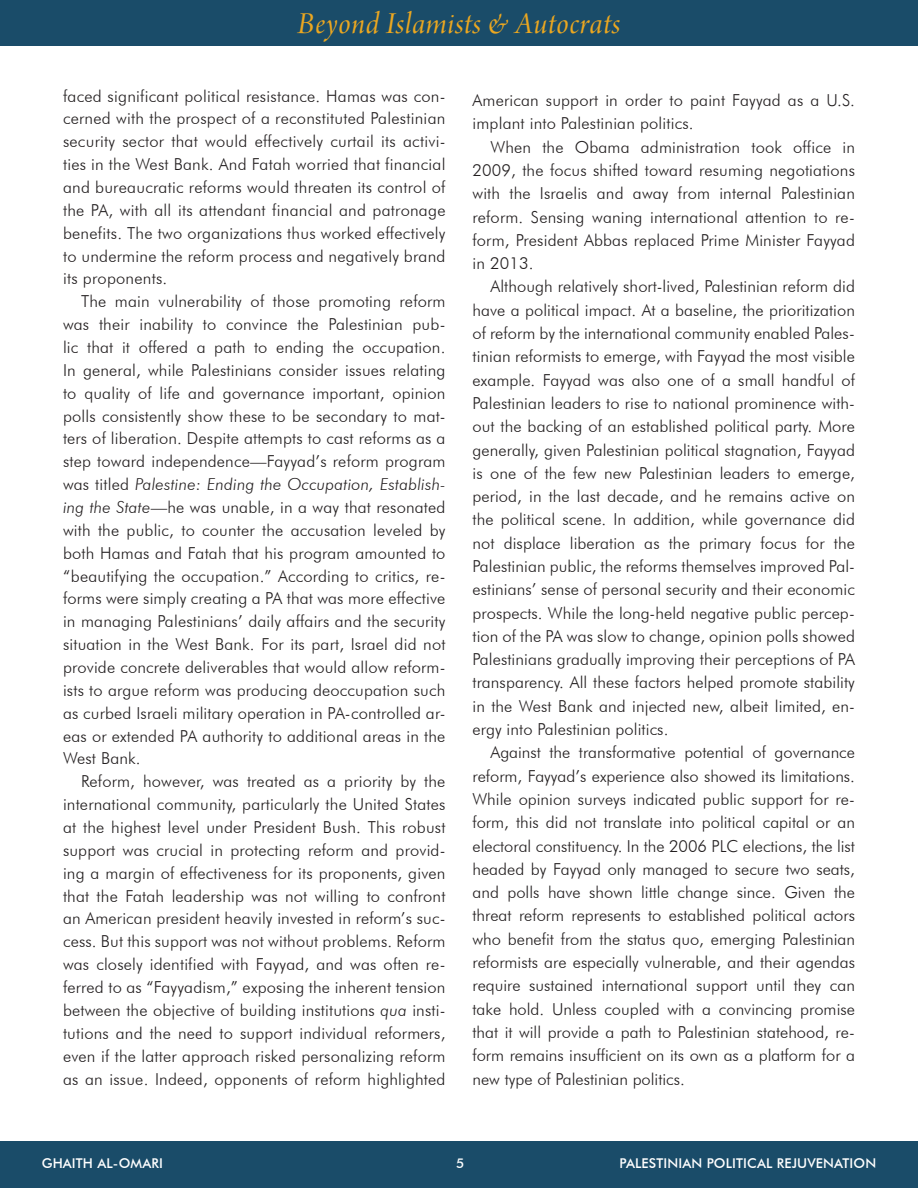
<style>
.page{position:relative;width:918px;height:1188px;background:#fff}
.page>*{position:absolute;margin:0;border:0;box-sizing:border-box;transform-origin:0 0}
.t1{font:32.25px "Arno Pro Italic Display";letter-spacing:.02em;color:#eba720}
.SRF_BodySS{font:300 16.5px/22.8px "Futura BT";letter-spacing:.01em;color:#231f20;text-align:justify}
.t2{font:500 13.5px "Futura BT";letter-spacing:.01em;color:#fff}
.s1{font-style:italic}
</style>
<div class="page">
<div style="left:0;top:1141px;width:918px;height:47px;background:#1a4c69"></div>
<div style="left:0;top:0;width:918px;height:46px;background:#1a4c69"></div>
<p class="t1" style="left:298px;top:6px;width:324px">Beyond Islamists &amp; Autocrats</p>
<p class="SRF_BodySS" style="left:63px;top:84px;width:384px">faced significant political resistance. Hamas was con&shy;cerned with the prospect of a reconstituted Palestinian security sector that would effectively curtail its activi&shy;ties in the West Bank. And Fatah worried that financial and bureaucratic reforms would threaten its control of the PA, with all its attendant financial and patronage benefits. The two organizations thus worked effectively to undermine the reform process and negatively brand its proponents.</p>
<p class="SRF_BodySS" style="left:63px;top:290px;width:384px;text-indent:18px">The main vulnerability of those promoting reform was their inability to convince the Palestinian pub&shy;lic that it offered a path to ending the occupation.<br>In general, while Palestinians consider issues relating to quality of life and governance important, opinion polls consistently show these to be secondary to mat&shy;ters of liberation. Despite attempts to cast reforms as a step toward independence—Fayyad’s reform program was titled <span class="s1">Palestine: Ending the Occupation, Establish&shy;ing the State</span>—he was unable, in a way that resonated with the public, to counter the accusation leveled by both Hamas and Fatah that his program amounted to “beautifying the occupation.” According to critics, re&shy;forms were simply creating a PA that was more effective in managing Palestinians’ daily affairs and the security situation in the West Bank. For its part, Israel did not provide concrete deliverables that would allow reform&shy;ists to argue reform was producing deoccupation such as curbed Israeli military operation in PA-controlled ar&shy;eas or extended PA authority to additional areas in the West Bank.</p>
<p class="SRF_BodySS" style="left:63px;top:770px;width:384px;text-indent:18px">Reform, however, was treated as a priority by the international community, particularly the United States at the highest level under President Bush. This robust support was crucial in protecting reform and provid&shy;ing a margin of effectiveness for its proponents, given that the Fatah leadership was not willing to confront an American president heavily invested in reform’s suc&shy;cess. But this support was not without problems. Reform was closely identified with Fayyad, and was often re&shy;ferred to as “Fayyadism,” exposing the inherent tension between the objective of building institutions <span class="s1">qua</span> insti&shy;tutions and the need to support individual reformers, even if the latter approach risked personalizing reform as an issue. Indeed, opponents of reform highlighted</p>
<p class="SRF_BodySS" style="left:472px;top:89px;width:384px;line-height:23.2px">American support in order to paint Fayyad as a U.S. implant into Palestinian politics.</p>
<p class="SRF_BodySS" style="left:472px;top:135px;width:384px;line-height:23.2px;text-indent:18px">When the Obama administration took office in 2009, the focus shifted toward resuming negotiations with the Israelis and away from internal Palestinian reform. Sensing waning international attention to re&shy;form, President Abbas replaced Prime Minister Fayyad in 2013.</p>
<p class="SRF_BodySS" style="left:472px;top:275px;width:384px;line-height:23.2px;text-indent:18px">Although relatively short-lived, Palestinian reform did have a political impact. At a baseline, the prioritization of reform by the international community enabled Pales&shy;tinian reformists to emerge, with Fayyad the most visible example. Fayyad was also one of a small handful of Palestinian leaders to rise to national prominence with&shy;out the backing of an established political party. More generally, given Palestinian political stagnation, Fayyad is one of the few new Palestinian leaders to emerge, period, in the last decade, and he remains active on the political scene. In addition, while governance did not displace liberation as the primary focus for the Palestinian public, the reforms themselves improved Pal&shy;estinians’ sense of personal security and their economic prospects. While the long-held negative public percep&shy;tion of the PA was slow to change, opinion polls showed Palestinians gradually improving their perceptions of PA transparency. All these factors helped promote stability in the West Bank and injected new, albeit limited, en&shy;ergy into Palestinian politics.</p>
<p class="SRF_BodySS" style="left:472px;top:741px;width:384px;line-height:23.2px;text-indent:18px">Against the transformative potential of governance reform, Fayyad’s experience also showed its limitations.<br>While opinion surveys indicated public support for re&shy;form, this did not translate into political capital or an electoral constituency. In the 2006 PLC elections, the list headed by Fayyad only managed to secure two seats, and polls have shown little change since. Given the threat reform represents to established political actors who benefit from the status quo, emerging Palestinian reformists are especially vulnerable, and their agendas require sustained international support until they can take hold. Unless coupled with a convincing promise that it will provide a path to Palestinian statehood, re&shy;form remains insufficient on its own as a platform for a new type of Palestinian politics.</p>
<p class="t2" style="left:42px;top:1155px;width:123px">GHAITH AL-OMARI</p>
<p class="t2" style="left:456px;top:1155px;width:10px">5</p>
<p class="t2" style="left:619px;top:1155px;width:258px">PALESTINIAN POLITICAL REJUVENATION</p>
</div>
